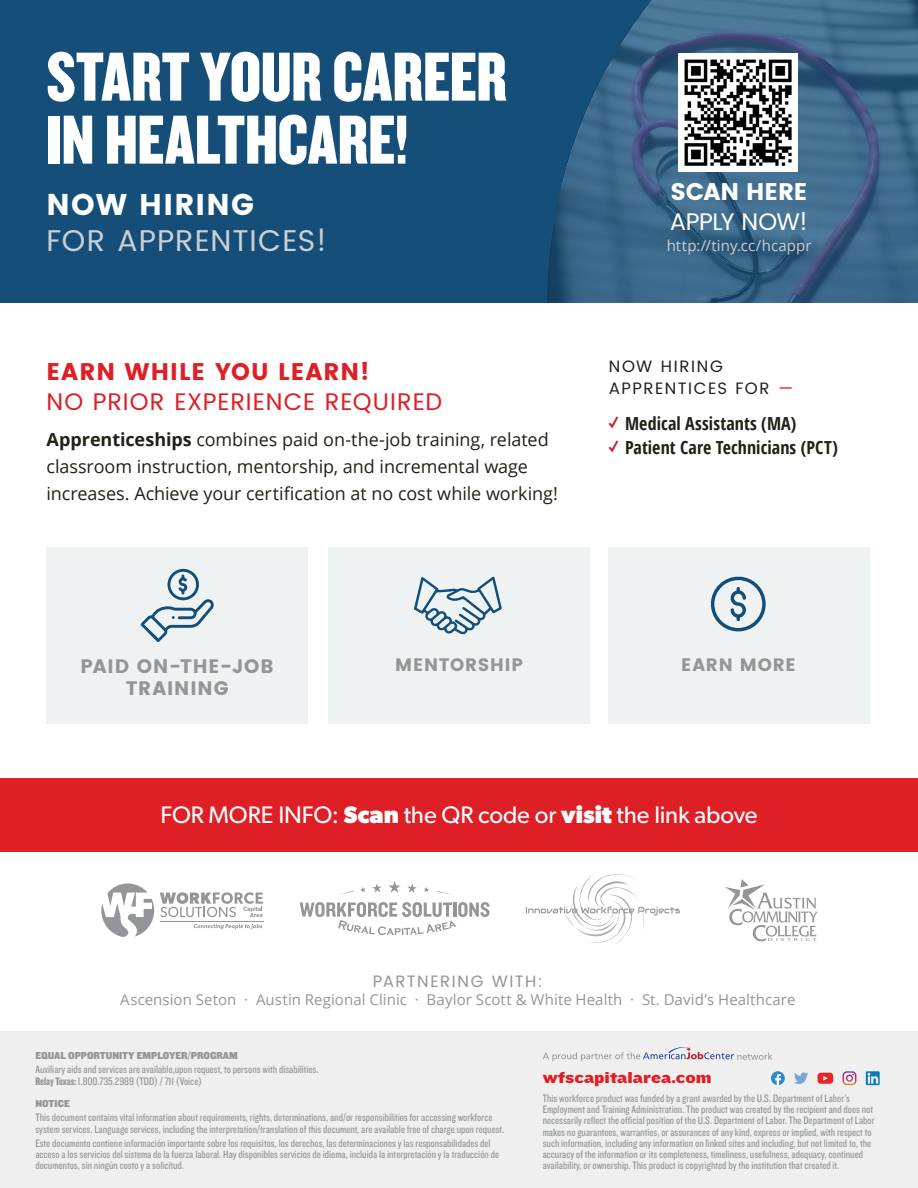
<style>
.page{position:relative;width:918px;height:1188px;background:#fff}
.page>*{position:absolute;margin:0;border:0;box-sizing:border-box;transform-origin:0 0}
.t1{font:72px/63px "Knockout HTF69 Full Liteweight";letter-spacing:-.005em;color:#fff}
.t2{font:30px/36px "Poppins";letter-spacing:.03em;color:#ccd0d3}
.t3{font:24px "Gibson";letter-spacing:-.005em;color:#fff}
.t4{font:24px/30px "Poppins";letter-spacing:.03em;color:#de1f26}
.t5{font:24px/30px "Poppins";letter-spacing:-.02em;color:#fff}
.t6{font:19.5px/22.5px "Poppins";letter-spacing:.05em;color:#939598;text-align:center}
.t7{font:18px/27px "Open Sans";letter-spacing:-.005em;color:#202117}
.t8{font:700 condensed 18px "Open Sans";letter-spacing:.005em;color:#202117}
.t9{font:18px "Poppins";letter-spacing:.045em;color:#939598}
.t10{font:16.5px/22.5px "Poppins";letter-spacing:.085em;color:#231f20}
.Footer_Header{font:16.5px "Knockout HTF73 Full Heviweight";color:#e11e25}
.t11{font:16.5px "Poppins";letter-spacing:.085em;color:#939598}
.t12{font:15px "Open Sans";letter-spacing:.005em;color:#939598}
.t13{font:15px "Open Sans";letter-spacing:.005em;color:#ccd0d3}
.Paragraph_Style_1{font:11.25px/11.2px "Knockout HTF29 Junior Liteweight";color:#939698}
.Footer_Header-2{font:10.5px "Knockout HTF71 Full Middlewt";color:#939698}
.s1{color:#fff}
.s2{font-style:inherit}
.s3{font-weight:700}
.s4{color:#de1f26}
.s5{font-family:"Proxima Nova";font-weight:900;font-stretch:normal;color:#c7202d}
.s6{font-family:"Knockout HTF69 Full Liteweight"}
</style>
<div class="page">
<div style="left:0;top:0;width:918px;height:303px;background:#144e79"></div>
<svg style="left:548px;top:0;width:370px;height:303px;background:#3b6689"></svg>
<div style="left:46px;top:547px;width:262px;height:177px;background:#eff2f3"></div>
<div style="left:328px;top:547px;width:262px;height:177px;background:#eff2f3"></div>
<div style="left:608px;top:547px;width:261px;height:177px;background:#eff2f3"></div>
<div style="left:0;top:779px;width:918px;height:73px;background:#de1f26"></div>
<svg style="left:160px;top:892px;width:103px;height:25px"></svg>
<hr style="left:160px;top:921px;width:103px;height:1px;background:#939598">
<svg style="left:101px;top:883px;width:53px;height:54px"></svg>
<svg style="left:194px;top:924px;width:68px;height:5px"></svg>
<svg style="left:141px;top:569px;width:73px;height:73px"></svg>
<svg style="left:414px;top:576px;width:88px;height:59px"></svg>
<svg style="left:711px;top:576px;width:55px;height:55px"></svg>
<svg style="left:725px;top:879px;width:93px;height:62px"></svg>
<img style="left:679px;top:53px;width:118px;height:119px">
<svg style="left:526px;top:874px;width:154px;height:70px"></svg>
<svg style="left:360px;top:887px;width:6px;height:6px"></svg>
<svg style="left:424px;top:887px;width:5px;height:6px"></svg>
<svg style="left:372px;top:883px;width:10px;height:10px"></svg>
<svg style="left:407px;top:884px;width:10px;height:9px"></svg>
<svg style="left:388px;top:881px;width:13px;height:12px"></svg>
<svg style="left:437px;top:891px;width:14px;height:4px"></svg>
<svg style="left:339px;top:891px;width:15px;height:4px"></svg>
<svg style="left:300px;top:902px;width:190px;height:33px"></svg>
<div style="left:0;top:1032px;width:918px;height:156px;background:#efefef"></div>
<svg style="left:818px;top:1073px;width:15px;height:11px"></svg>
<svg style="left:794px;top:1072px;width:14px;height:12px"></svg>
<svg style="left:771px;top:1071px;width:14px;height:14px"></svg>
<svg style="left:866px;top:1071px;width:14px;height:14px"></svg>
<img style="left:843px;top:1071px;width:13px;height:14px">
<svg style="left:846px;top:1074px;width:8px;height:8px"></svg>
<svg style="left:543px;top:1047px;width:230px;height:14px"></svg>
<p class="t1" style="left:46px;top:47px;width:462px">START YOUR CAREER<br>IN HEALTHCARE!</p>
<p class="t2" style="left:46px;top:187px;width:283px"><span class="s1">NOW HIRING<br></span>FOR APPRENTICES!</p>
<p class="t4" style="left:46px;top:357px;width:397px"><span class="s2">EARN WHILE YOU LEARN!<br></span>NO PRIOR EXPERIENCE REQUIRED</p>
<p class="t7" style="left:46px;top:425px;width:513px"><span class="s3">Apprenticeships</span> combines paid on-the-job training, related classroom instruction, mentorship, and incremental wage increases. Achieve your certification at no cost while working!</p>
<p class="t5" style="left:670px;top:177px;width:140px"><span class="s2">SCAN HERE<br></span>APPLY NOW!</p>
<p class="t13" style="left:667px;top:235px;width:146px">http://tiny.cc/hcappr</p>
<p class="t10" style="left:609px;top:355px;width:186px">NOW HIRING<br>APPRENTICES FOR <span class="s4">—</span></p>
<p class="t8" style="left:609px;top:411px;width:189px"><span class="s5">✓</span> Medical Assistants (MA)</p>
<p class="t8" style="left:609px;top:435px;width:231px"><span class="s5">✓</span> Patient Care Technicians (PCT)</p>
<p class="t6" style="left:81px;top:655px;width:195px">PAID ON-THE-JOB<br>TRAINING</p>
<p class="t9" style="left:395px;top:654px;width:129px">MENTORSHIP</p>
<p class="t9" style="left:681px;top:654px;width:116px">EARN MORE</p>
<p class="t3" style="left:160px;top:801px;width:599px">FOR MORE INFO: <span class="s3">Scan</span> the QR code or <span class="s3">visit</span> the link above</p>
<p class="t11" style="left:373px;top:969px;width:172px">PARTNERING WITH:</p>
<p class="t12" style="left:120px;top:989px;width:677px">Ascension Seton · Austin Regional Clinic · Baylor Scott &amp; White Health · St. David’s Healthcare</p>
<p class="Footer_Header-2" style="left:35px;top:1050px;width:204px">EQUAL OPPORTUNITY EMPLOYER/PROGRAM</p>
<p class="Paragraph_Style_1" style="left:35px;top:1064px;width:285px">Auxiliary aids and services are available,upon request, to persons with disabilities.<br><span class="s6">Relay Texas:</span> 1.800.735.2989 (TDD) / 711 (Voice)</p>
<p class="Footer_Header-2" style="left:35px;top:1098px;width:36px">NOTICE</p>
<p class="Paragraph_Style_1" style="left:35px;top:1112px;width:470px">This document contains vital information about requirements, rights, determinations, and/or responsibilities for accessing workforce system services. Language services, including the interpretation/translation of this document, are available free of charge upon request.</p>
<p class="Paragraph_Style_1" style="left:35px;top:1138px;width:465px">Este documento contiene información importante sobre los requisitos, los derechos, las determinaciones y las responsabilidades del acceso a los servicios del sistema de la fuerza laboral. Hay disponibles servicios de idioma, incluida la interpretación y la traducción de documentos, sin ningún costo y a solicitud.</p>
<p class="Footer_Header" style="left:543px;top:1068px;width:171px">wfscapitalarea.com</p>
<p class="Paragraph_Style_1" style="left:543px;top:1093px;width:334px">This workforce product was funded by a grant awarded by the U.S. Department of Labor’s Employment and Training Administration. The product was created by the recipient and does not necessarily reflect the official position of the U.S. Department of Labor. The Department of Labor makes no guarantees, warranties, or assurances of any kind, express or implied, with respect to such information, including any information on linked sites and including, but not limited to, the accuracy of the information or its completeness, timeliness, usefulness, adequacy, continued availability, or ownership. This product is copyrighted by the institution that created it.</p>
</div>
